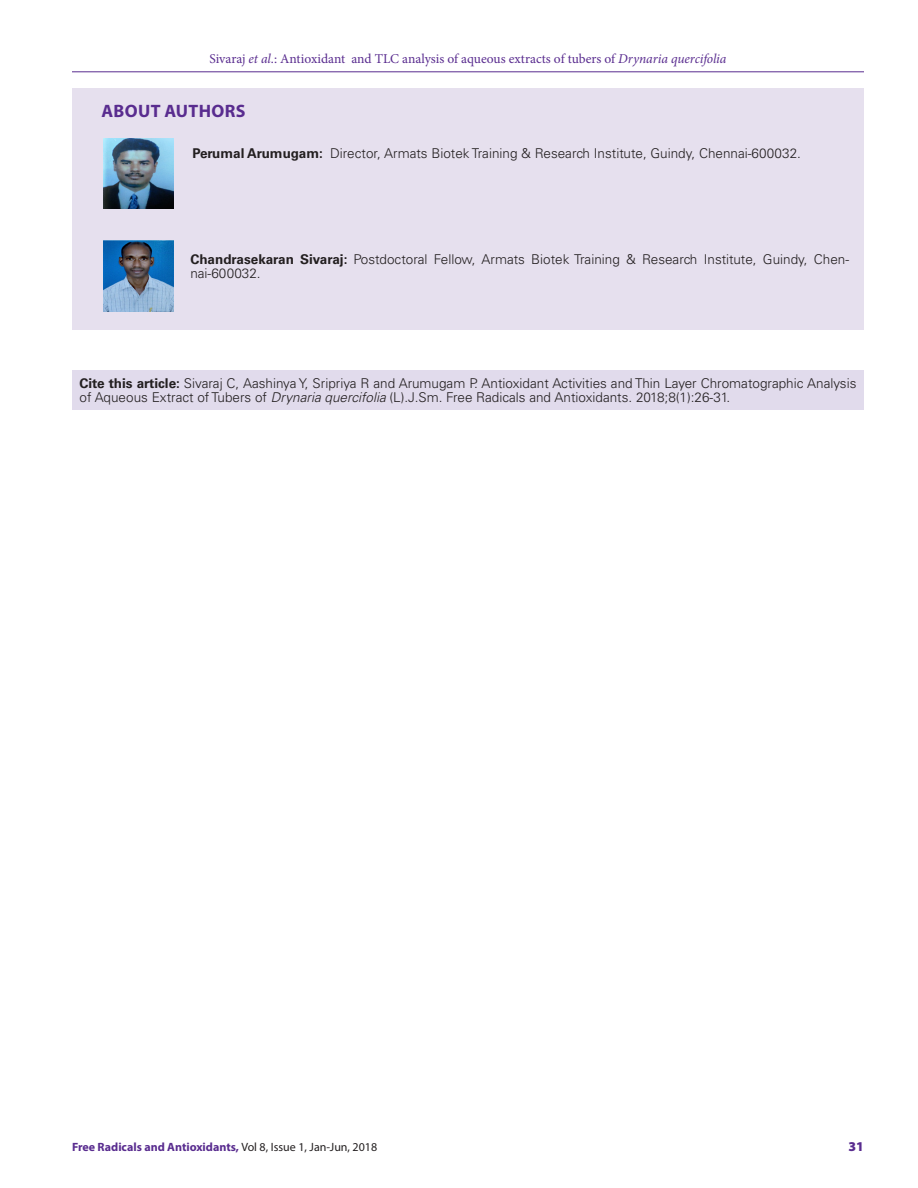
<style>
.page{position:relative;width:918px;height:1188px;background:#fff}
.page>*{position:absolute;margin:0;border:0;box-sizing:border-box;transform-origin:0 0}
._1_HD{font:700 18px "Myriad Pro";letter-spacing:.02em;color:#592c8f}
.ABS_TXT{font:300 13.5px/14.2px "Univers LT Std";color:#231f20}
.ABS_AU_TX{font:300 13.5px/14.2px "Univers LT Std";color:#231f20}
.t1{font:13.5px "Minion Pro";letter-spacing:-.005em;color:#592c8f}
.t2{font:900 13.5px "Myriad Pro";color:#592c8f}
.t3{font:700 12px "Myriad Pro";color:#592c8f}
.s1{font-style:italic}
.s2{font-weight:700}
.s3{font-weight:400;color:#231f20}
</style>
<div class="page">
<hr style="left:72px;top:72px;width:792px;height:1px;background:#592c8f">
<div style="left:72px;top:370px;width:792px;height:40px;background:#e1dbec"></div>
<div style="left:72px;top:88px;width:792px;height:242px;background:#e6e0ee"></div>
<img style="left:104px;top:138px;width:69px;height:71px">
<img style="left:104px;top:240px;width:70px;height:71px">
<p class="t1" style="left:209px;top:50px;width:519px">Sivaraj <span class="s1">et al</span>.: Antioxidant and TLC analysis of aqueous extracts of tubers of <span class="s1">Drynaria quercifolia</span></p>
<p class="_1_HD" style="left:101px;top:99px;width:146px">ABOUT AUTHORS</p>
<p class="ABS_AU_TX" style="left:192px;top:146px;width:610px"><span class="s2">Perumal Arumugam:</span> Director, Armats Biotek Training &amp; Research Institute, Guindy, Chennai-600032.</p>
<p class="ABS_AU_TX" style="left:190px;top:252px;width:660px"><span class="s2">Chandrasekaran Sivaraj:</span> Postdoctoral Fellow, Armats Biotek Training &amp; Research Institute, Guindy, Chen&shy;nai-600032.</p>
<p class="ABS_TXT" style="left:80px;top:376px;width:778px"><span class="s2">Cite this article:</span> Sivaraj C, Aashinya Y, Sripriya R and Arumugam P. Antioxidant Activities and Thin Layer Chromatographic Analysis of Aqueous Extract of Tubers of <span class="s1">Drynaria quercifolia</span> (L).J.Sm. Free Radicals and Antioxidants. 2018;8(1):26-31.</p>
<p class="t3" style="left:72px;top:1139px;width:307px">Free Radicals and Antioxidants, <span class="s3">Vol 8, Issue 1, Jan-Jun, 2018</span></p>
<p class="t2" style="left:849px;top:1137px;width:17px">31</p>
</div>
